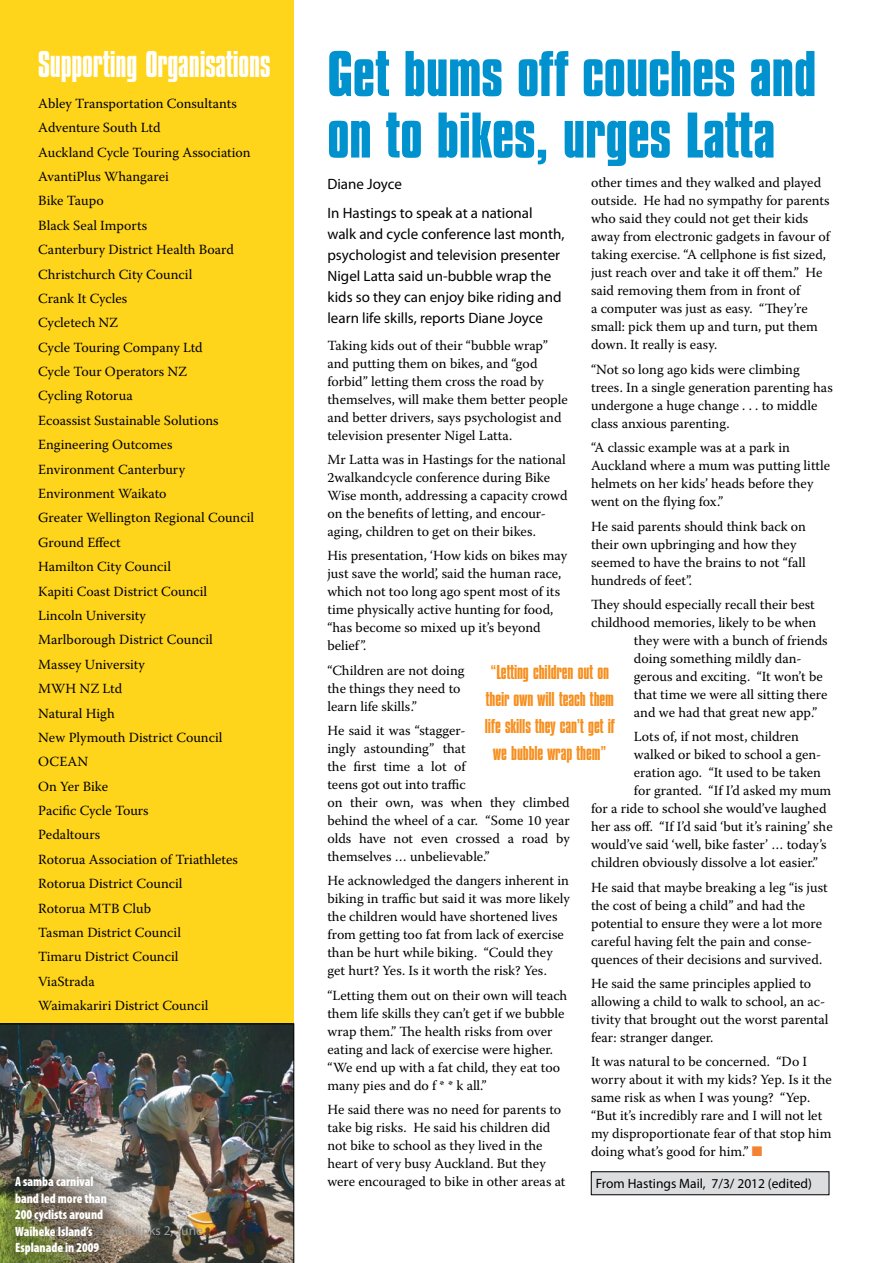
<style>
.page{position:relative;width:893px;height:1263px;background:#fff}
.page>*{position:absolute;margin:0;border:0;box-sizing:border-box;transform-origin:0 0}
.t1{font:700 67.5px/61.5px "Compacta LT";color:#0092cf}
.t2{font:39px "Compacta LT";letter-spacing:-.005em;color:#fff}
.t3{font:21px/27px "Compacta LT";letter-spacing:-.005em;color:#f78f1e;text-align:center}
.t4{font:15px/21px "Myriad Pro";color:#000}
.t5{font:13.95px/18px "Warnock Pro";color:#000}
.t6{font:900 condensed 13.5px/16.5px "Myriad Pro";color:#fff;scale:.95 1}
.t7{font:13.5px "Myriad Pro";color:#000}
.t8{font:13.5px "Myriad Pro";color:#9c9ea1}
.s1{color:#f58233}
</style>
<div class="page">
<div style="left:0;top:0;width:293px;height:1263px;background:#ffd51c"></div>
<img style="left:0;top:1024px;width:294px;height:239px">
<div style="left:591px;top:1172px;width:238px;height:23px;background:#dcddde"></div>
<div style="left:591px;top:1171px;width:238px;height:24px;border:1px solid #000"></div>
<div style="left:0;top:1162px;width:122px;height:101px;background:#000;opacity:.23"></div>
<h2 class="t2" style="left:38px;top:43px;width:234px">Supporting Organisations</h2>
<p class="t5" style="left:38px;top:91px;width:217px;line-height:24.5px">Abley Transportation Consultants<br>Adventure South Ltd<br>Auckland Cycle Touring Association<br>AvantiPlus Whangarei<br>Bike Taupo<br>Black Seal Imports<br>Canterbury District Health Board<br>Christchurch City Council<br>Crank It Cycles<br>Cycletech NZ<br>Cycle Touring Company Ltd<br>Cycle Tour Operators NZ<br>Cycling Rotorua<br>Ecoassist Sustainable Solutions<br>Engineering Outcomes<br>Environment Canterbury<br>Environment Waikato<br>Greater Wellington Regional Council<br>Ground Effect<br>Hamilton City Council<br>Kapiti Coast District Council<br>Lincoln University<br>Marlborough District Council<br>Massey University<br>MWH NZ Ltd<br>Natural High<br>New Plymouth District Council<br>OCEAN<br>On Yer Bike<br>Pacific Cycle Tours<br>Pedaltours<br>Rotorua Association of Triathletes<br>Rotorua District Council<br>Rotorua MTB Club<br>Tasman District Council<br>Timaru District Council<br>ViaStrada<br>Waimakariri District Council</p>
<p class="t6" style="left:15px;top:1173px;width:98px">A samba carnival band led more than<br>200 cyclists around<br>Waiheke Island’s<br>Esplanade in 2009</p>
<p class="t8" style="left:55px;top:1223px;width:152px">18 2012 Chainlinks 2, June.</p>
<h1 class="t1" style="left:327px;top:45px;width:490px">Get bums off couches and on to bikes, urges Latta</h1>
<p class="t5" style="left:591px;top:174px;width:241px">other times and they walked and played outside. He had no sympathy for parents who said they could not get their kids away from electronic gadgets in favour of taking exercise. “A cellphone is fist sized, just reach over and take it off them.” He said removing them from in front of<br>a computer was just as easy. “They’re small: pick them up and turn, put them down. It really is easy.</p>
<p class="t5" style="left:591px;top:360px;width:243px">“Not so long ago kids were climbing trees. In a single generation parenting has undergone a huge change . . . to middle class anxious parenting.</p>
<p class="t5" style="left:591px;top:438px;width:240px">“A classic example was at a park in Auckland where a mum was putting little helmets on her kids’ heads before they went on the flying fox.”</p>
<p class="t5" style="left:591px;top:517px;width:216px">He said parents should think back on their own upbringing and how they seemed to have the brains to not “fall hundreds of feet”.</p>
<p class="t5" style="left:591px;top:595px;width:225px">They should especially recall their best</p>
<p class="t5" style="left:591px;top:613px;width:227px">childhood memories, likely to be when</p>
<p class="t5" style="left:634px;top:631px;width:195px">they were with a bunch of friends</p>
<p class="t5" style="left:634px;top:649px;width:169px">doing something mildly dan-</p>
<p class="t5" style="left:634px;top:667px;width:190px">gerous and exciting. “It won’t be</p>
<p class="t5" style="left:634px;top:685px;width:195px">that time we were all sitting there</p>
<p class="t5" style="left:634px;top:703px;width:185px">and we had that great new app.”</p>
<p class="t5" style="left:634px;top:727px;width:167px">Lots of, if not most, children</p>
<p class="t5" style="left:634px;top:745px;width:189px">walked or biked to school a gen-</p>
<p class="t5" style="left:634px;top:763px;width:189px">eration ago. “It used to be taken</p>
<p class="t5" style="left:634px;top:781px;width:199px">for granted. “If I’d asked my mum</p>
<p class="t5" style="left:591px;top:799px;width:237px">for a ride to school she would’ve laughed</p>
<p class="t5" style="left:591px;top:817px;width:243px">her ass off. “If I’d said ‘but it’s raining’ she</p>
<p class="t5" style="left:591px;top:835px;width:237px">would’ve said ‘well, bike faster’ … today’s</p>
<p class="t5" style="left:591px;top:853px;width:228px">children obviously dissolve a lot easier.”</p>
<p class="t5" style="left:591px;top:878px;width:238px">He said that maybe breaking a leg “is just the cost of being a child” and had the potential to ensure they were a lot more careful having felt the pain and conse&shy;quences of their decisions and survived.</p>
<p class="t5" style="left:591px;top:974px;width:239px">He said the same principles applied to allowing a child to walk to school, an ac&shy;tivity that brought out the worst parental fear: stranger danger.</p>
<p class="t5" style="left:591px;top:1052px;width:242px">It was natural to be concerned. “Do I worry about it with my kids? Yep. Is it the same risk as when I was young? “Yep. “But it’s incredibly rare and I will not let my disproportionate fear of that stop him doing what’s good for him.” <span class="s1">■</span></p>
<p class="t7" style="left:596px;top:1176px;width:218px">From Hastings Mail, 7/3/ 2012 (edited)</p>
<p class="t4" style="left:327px;top:169px;width:207px;line-height:29.5px">Diane Joyce<br>In Hastings to speak at a national</p>
<p class="t4" style="left:327px;top:224px;width:239px">walk and cycle conference last month, psychologist and television presenter Nigel Latta said un-bubble wrap the kids so they can enjoy bike riding and learn life skills, reports Diane Joyce</p>
<p class="t5" style="left:327px;top:336px;width:242px">Taking kids out of their “bubble wrap” and putting them on bikes, and “god forbid” letting them cross the road by themselves, will make them better people and better drivers, says psychologist and television presenter Nigel Latta.</p>
<p class="t5" style="left:327px;top:450px;width:242px">Mr Latta was in Hastings for the national 2walkandcycle conference during Bike Wise month, addressing a capacity crowd on the benefits of letting, and encour&shy;aging, children to get on their bikes.</p>
<p class="t5" style="left:327px;top:546px;width:241px">His presentation, ‘How kids on bikes may just save the world’, said the human race, which not too long ago spent most of its time physically active hunting for food, “has become so mixed up it’s beyond belief”.</p>
<p class="t5" style="left:327px;top:661px;width:139px">“Children are not doing the things they need to learn life skills.”</p>
<p class="t5" style="left:327px;top:721px;width:244px">He said it was “stagger-<br>ingly astounding” that<br>the first time a lot of<br>teens got out into traffic<br>on their own, was when they climbed behind the wheel of a car. “Some 10 year olds have not even crossed a road by themselves … unbelievable.”</p>
<p class="t5" style="left:327px;top:872px;width:244px">He acknowledged the dangers inherent in biking in traffic but said it was more likely the children would have shortened lives from getting too fat from lack of exercise than be hurt while biking. “Could they get hurt? Yes. Is it worth the risk? Yes.</p>
<p class="t5" style="left:327px;top:986px;width:241px">“Letting them out on their own will teach them life skills they can’t get if we bubble wrap them.” The health risks from over eating and lack of exercise were higher. “We end up with a fat child, they eat too many pies and do f * * k all.”</p>
<p class="t5" style="left:327px;top:1100px;width:240px">He said there was no need for parents to take big risks. He said his children did not bike to school as they lived in the heart of very busy Auckland. But they were encouraged to bike in other areas at</p>
<h3 class="t3" style="left:485px;top:658px;width:131px">“Letting children out on their own will teach them life skills they can’t get if we bubble wrap them”</h3>
</div>
